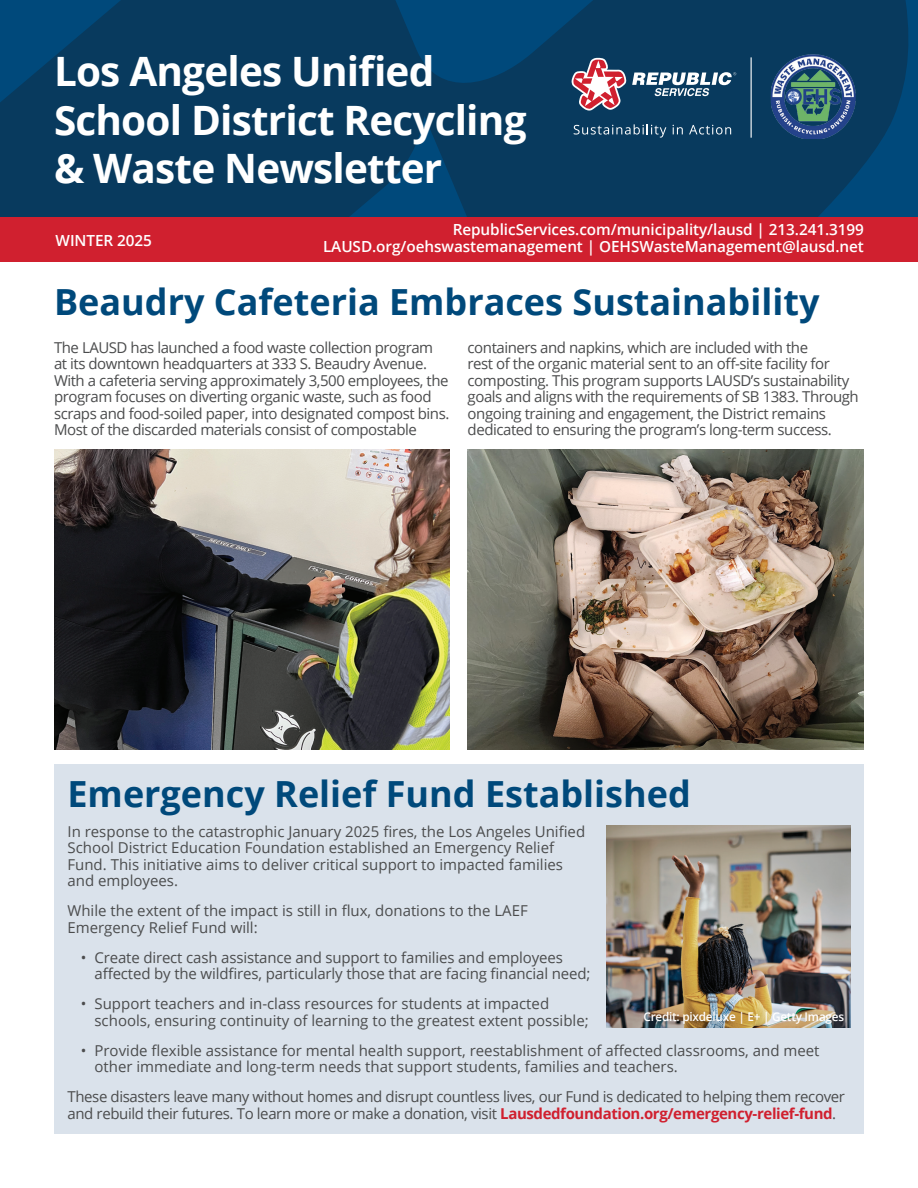
<style>
.page{position:relative;width:918px;height:1188px;background:#fff}
.page>*{position:absolute;margin:0;border:0;box-sizing:border-box;transform-origin:0 0}
.t1{font:700 40.5px/48.6px "Open Sans";letter-spacing:-.02em;color:#fff}
.t2{font:700 36px "Open Sans";color:#00497b}
.t3{font:600 15.3px/16.5px "Open Sans";letter-spacing:-.005em;color:#fff;text-align:right}
.t4{font:600 15.3px "Open Sans";letter-spacing:-.005em;color:#fff}
.t5{font:15px/16.5px "Open Sans";letter-spacing:-.025em;color:#4b4c4d}
.t6{font:15px/16.5px "Open Sans";color:#4b4c4d}
.t7{font:600 12px "Open Sans";letter-spacing:-.02em;color:#fff}
.s1{font-weight:700;color:#d0202f}
</style>
<div class="page">
<div style="left:0;top:216px;width:918px;height:46px;background:#d0202f"></div>
<svg style="left:0;top:0;width:918px;height:217px;background:#063c62"></svg>
<div style="left:54px;top:764px;width:810px;height:370px;background:#dae2eb"></div>
<img style="left:771px;top:54px;width:85px;height:85px">
<svg style="left:574px;top:124px;width:92px;height:14px"></svg>
<svg style="left:673px;top:125px;width:10px;height:9px"></svg>
<svg style="left:689px;top:125px;width:42px;height:10px"></svg>
<svg style="left:572px;top:58px;width:164px;height:53px;background:#53617b"></svg>
<hr style="left:751px;top:57px;width:1px;height:81px;background:#fff">
<img style="left:606px;top:825px;width:244px;height:203px">
<img style="left:468px;top:449px;width:396px;height:301px">
<img style="left:54px;top:449px;width:396px;height:301px">
<h1 class="t1" style="left:54px;top:46px;width:474px">Los Angeles Unified<br>School District Recycling &amp; Waste Newsletter</h1>
<p class="t3" style="left:323px;top:221px;width:542px">RepublicServices.com/municipality/lausd | 213.241.3199<br>LAUSD.org/oehswastemanagement | OEHSWasteManagement@lausd.net</p>
<p class="t4" style="left:56px;top:230px;width:98px">WINTER 2025</p>
<h2 class="t2" style="left:54px;top:276px;width:767px">Beaudry Cafeteria Embraces Sustainability</h2>
<p class="t5" style="left:54px;top:339px;width:397px">The LAUSD has launched a food waste collection program at its downtown headquarters at 333 S. Beaudry Avenue.<br>With a cafeteria serving approximately 3,500 employees, the program focuses on diverting organic waste, such as food scraps and food-soiled paper, into designated compost bins.<br>Most of the discarded materials consist of compostable</p>
<p class="t5" style="left:468px;top:339px;width:393px">containers and napkins, which are included with the<br>rest of the organic material sent to an off-site facility for composting. This program supports LAUSD’s sustainability goals and aligns with the requirements of SB 1383. Through ongoing training and engagement, the District remains dedicated to ensuring the program’s long-term success.</p>
<h2 class="t2" style="left:67px;top:768px;width:625px">Emergency Relief Fund Established</h2>
<p class="t6" style="left:67px;top:823px;width:519px">In response to the catastrophic January 2025 fires, the Los Angeles Unified School District Education Foundation established an Emergency Relief Fund. This initiative aims to deliver critical support to impacted families and employees.</p>
<p class="t6" style="left:67px;top:902px;width:462px">While the extent of the impact is still in flux, donations to the LAEF<br>Emergency Relief Fund will:</p>
<p class="t5" style="left:94px;top:949px;width:497px;text-indent:-14px">• Create direct cash assistance and support to families and employees affected by the wildfires, particularly those that are facing financial need;</p>
<p class="t6" style="left:94px;top:995px;width:496px;text-indent:-14px">• Support teachers and in-class resources for students at impacted schools, ensuring continuity of learning to the greatest extent possible;</p>
<p class="t6" style="left:94px;top:1042px;width:727px;text-indent:-14px">• Provide flexible assistance for mental health support, reestablishment of affected classrooms, and meet other immediate and long-term needs that support students, families and teachers.</p>
<p class="t5" style="left:67px;top:1088px;width:779px">These disasters leave many without homes and disrupt countless lives, our Fund is dedicated to helping them recover and rebuild their futures. To learn more or make a donation, visit <span class="s1">Lausdedfoundation.org/emergency-relief-fund</span>.</p>
<p class="t7" style="left:644px;top:1008px;width:202px">Credit: pixdeluxe | E+ | Getty Images</p>
</div>
